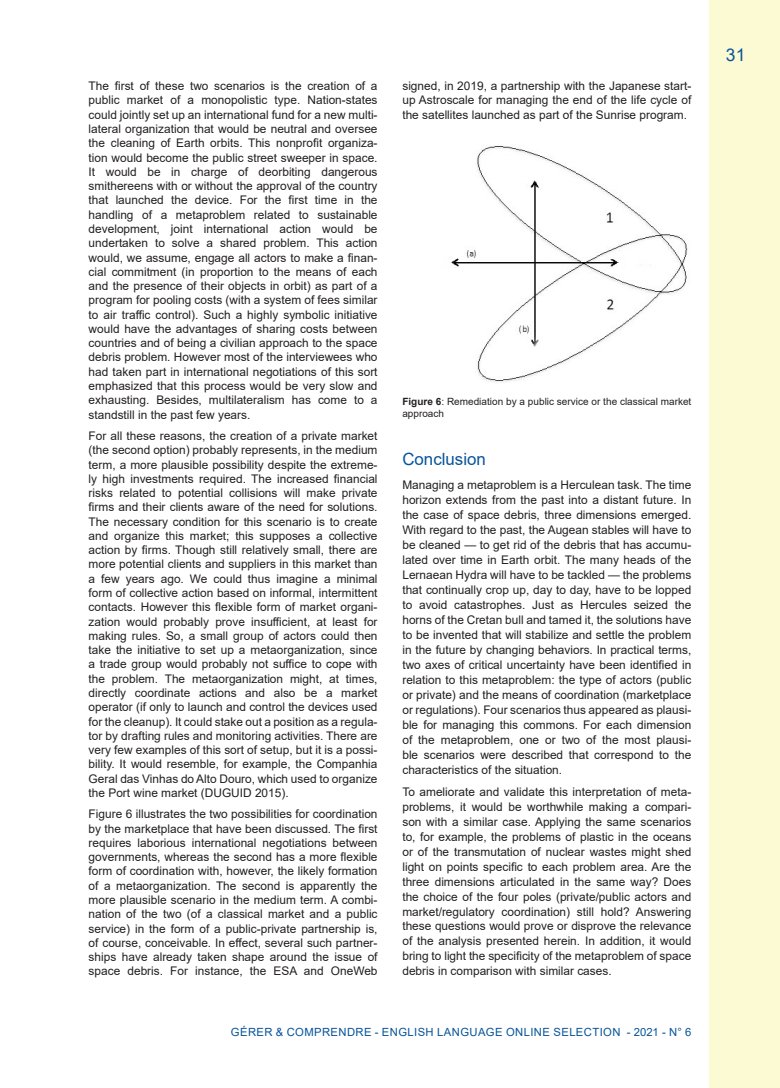
<style>
.page{position:relative;width:780px;height:1088px;background:#fff}
.page>*{position:absolute;margin:0;border:0;box-sizing:border-box;transform-origin:0 0}
.t1{font:17.5px "Arial";color:#07549a}
.Titre_1{font:16.88px "Arial";color:#07549a}
.texte_courant{font:11.88px/14.2px "Arial";color:#231f20;text-align:justify}
.t2{font:11.25px "Arial";letter-spacing:.035em;color:#07549a}
.légende{font:10px/12px "Arial";color:#231f20}
.s1{font-weight:700}
</style>
<div class="page">
<div style="left:709px;top:0;width:71px;height:1088px;background:#fcfad2"></div>
<img style="left:451px;top:146px;width:237px;height:236px">
<p class="texte_courant" style="left:89px;top:79px;width:290px">The first of these two scenarios is the creation of a public market of a monopolistic type. Nation-states could jointly set up an international fund for a new multi&shy;lateral organization that would be neutral and oversee the cleaning of Earth orbits. This nonprofit organiza&shy;tion would become the public street sweeper in space.<br>It would be in charge of deorbiting dangerous smithereens with or without the approval of the country that launched the device. For the first time in the handling of a metaproblem related to sustainable development, joint international action would be undertaken to solve a shared problem. This action would, we assume, engage all actors to make a finan&shy;cial commitment (in proportion to the means of each and the presence of their objects in orbit) as part of a program for pooling costs (with a system of fees similar to air traffic control). Such a highly symbolic initiative would have the advantages of sharing costs between countries and of being a civilian approach to the space debris problem. However most of the interviewees who had taken part in international negotiations of this sort emphasized that this process would be very slow and exhausting. Besides, multilateralism has come to a standstill in the past few years.</p>
<p class="texte_courant" style="left:89px;top:429px;width:290px">For all these reasons, the creation of a private market (the second option) probably represents, in the medium term, a more plausible possibility despite the extreme&shy;ly high investments required. The increased financial risks related to potential collisions will make private firms and their clients aware of the need for solutions.<br>The necessary condition for this scenario is to create and organize this market; this supposes a collective action by firms. Though still relatively small, there are more potential clients and suppliers in this market than a few years ago. We could thus imagine a minimal form of collective action based on informal, intermittent contacts. However this flexible form of market organi&shy;zation would probably prove insufficient, at least for making rules. So, a small group of actors could then take the initiative to set up a metaorganization, since a trade group would probably not suffice to cope with the problem. The metaorganization might, at times, directly coordinate actions and also be a market operator (if only to launch and control the devices used for the cleanup). It could stake out a position as a regula&shy;tor by drafting rules and monitoring activities. There are very few examples of this sort of setup, but it is a possi&shy;bility. It would resemble, for example, the Companhia Geral das Vinhas do Alto Douro, which used to organize the Port wine market (DUGUID 2015).</p>
<p class="texte_courant" style="left:89px;top:807px;width:290px">Figure 6 illustrates the two possibilities for coordination by the marketplace that have been discussed. The first requires laborious international negotiations between governments, whereas the second has a more flexible form of coordination with, however, the likely formation of a metaorganization. The second is apparently the more plausible scenario in the medium term. A combi&shy;nation of the two (of a classical market and a public service) in the form of a public-private partnership is, of course, conceivable. In effect, several such partner&shy;ships have already taken shape around the issue of space debris. For instance, the ESA and OneWeb</p>
<p class="texte_courant" style="left:402px;top:79px;width:290px">signed, in 2019, a partnership with the Japanese start&shy;up Astroscale for managing the end of the life cycle of the satellites launched as part of the Sunrise program.</p>
<p class="légende" style="left:402px;top:395px;width:290px"><span class="s1">Figure 6</span>: Remediation by a public service or the classical market approach</p>
<p class="Titre_1" style="left:402px;top:447px;width:85px">Conclusion</p>
<p class="texte_courant" style="left:402px;top:477px;width:290px;line-height:15px">Managing a metaproblem is a Herculean task. The time horizon extends from the past into a distant future. In the case of space debris, three dimensions emerged.<br>With regard to the past, the Augean stables will have to be cleaned — to get rid of the debris that has accumu&shy;lated over time in Earth orbit. The many heads of the Lernaean Hydra will have to be tackled — the problems that continually crop up, day to day, have to be lopped to avoid catastrophes. Just as Hercules seized the horns of the Cretan bull and tamed it, the solutions have to be invented that will stabilize and settle the problem in the future by changing behaviors. In practical terms, two axes of critical uncertainty have been identified in relation to this metaproblem: the type of actors (public or private) and the means of coordination (marketplace or regulations). Four scenarios thus appeared as plausi&shy;ble for managing this commons. For each dimension of the metaproblem, one or two of the most plausi&shy;ble scenarios were described that correspond to the characteristics of the situation.</p>
<p class="texte_courant" style="left:402px;top:784px;width:290px;line-height:15px">To ameliorate and validate this interpretation of meta&shy;problems, it would be worthwhile making a compari&shy;son with a similar case. Applying the same scenarios to, for example, the problems of plastic in the oceans or of the transmutation of nuclear wastes might shed light on points specific to each problem area. Are the three dimensions articulated in the same way? Does the choice of the four poles (private/public actors and market/regulatory coordination) still hold? Answering these questions would prove or disprove the relevance of the analysis presented herein. In addition, it would bring to light the specificity of the metaproblem of space debris in comparison with similar cases.</p>
<p class="t2" style="left:231px;top:1024px;width:462px">GÉRER &amp; COMPRENDRE - ENGLISH LANGUAGE ONLINE SELECTION - 2021 - N° 6</p>
<h1 class="t1" style="left:726px;top:42px;width:21px">31</h1>
</div>
